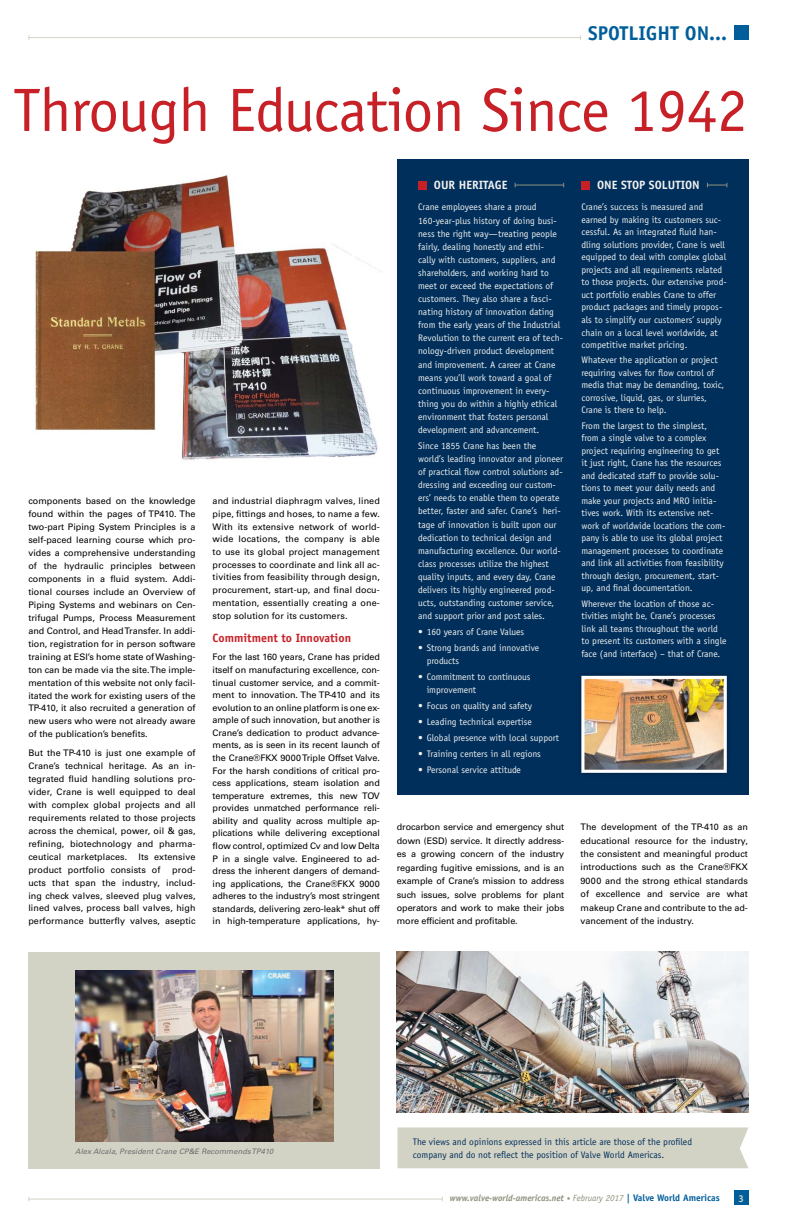
<style>
.page{position:relative;width:791px;height:1225px;background:#fff}
.page>*{position:absolute;margin:0;border:0;box-sizing:border-box;transform-origin:0 0}
.t1{font:61.3px "Officina Sans Std";letter-spacing:-.01em;color:#c72127}
.t2{font:700 20px "Officina Sans Std";color:#005e9a}
.t3{font:700 12px "Officina Sans Std";color:#f1f1ee}
.t4{font:700 12px "Officina Sans Std";color:#c72127}
.t5{font:700 10px "Officina Sans Std";color:#d3d3c5}
.t6{font:9.5px/13.1px "Officina Sans Std";color:#f1f1ee}
.t7{font:9.5px/12.5px "Officina Sans Std";color:#002f5c}
.t8{font:9px/13px "Univers LT Std";color:#000;text-align:justify}
.t9{font:italic 700 9px "Officina Sans Std";color:#90907d}
.t10{font:italic 7.5px "Univers LT Std";letter-spacing:.01em;color:#6d6e71}
.s1{font-weight:400;font-size:7px}
.s2{font-weight:400}
.s3{font-style:normal;font-size:9.5px;color:#005e9a}
</style>
<div class="page">
<div style="left:734px;top:1190px;width:14px;height:15px;background:#005e9a"></div>
<div style="left:734px;top:26px;width:14px;height:14px;background:#005e9a"></div>
<hr style="left:29px;top:37px;width:551px;height:1px;background:#d3d3c5">
<hr style="left:29px;top:1198px;width:413px;height:1px;background:#d3d3c5">
<img style="left:35px;top:174px;width:348px;height:286px">
<div style="left:397px;top:1127px;width:351px;height:41px;background:#d3d3c5"></div>
<div style="left:28px;top:951px;width:352px;height:217px;background:#d3d3c5"></div>
<img style="left:75px;top:971px;width:258px;height:170px">
<div style="left:397px;top:159px;width:351px;height:636px;background:#002f5c"></div>
<div style="left:418px;top:181px;width:9px;height:8px;background:#c72127"></div>
<div style="left:581px;top:181px;width:9px;height:8px;background:#c72127"></div>
<hr style="left:515px;top:184px;width:49px;height:1px;background:#90907d">
<svg style="left:707px;top:183px;width:20px;height:4px"></svg>
<div style="left:575px;top:670px;width:158px;height:109px;background:#002c57"></div>
<img style="left:581px;top:675px;width:146px;height:98px">
<img style="left:397px;top:951px;width:351px;height:162px">
<h2 class="t2" style="left:588px;top:21px;width:140px">spotlight on...</h2>
<h1 class="t1" style="left:13px;top:74px;width:736px">Through Education Since 1942</h1>
<p class="t8" style="left:28px;top:494px;width:169px">components based on the knowledge found within the pages of TP410. The two-part Piping System Principles is a self-paced learning course which pro&shy;vides a comprehensive understanding of the hydraulic principles between components in a fluid system. Addi&shy;tional courses include an Overview of Piping Systems and webinars on Cen&shy;trifugal Pumps, Process Measurement and Control, and Head Transfer. In addi&shy;tion, registration for in person software training at ESI’s home state of Washing&shy;ton can be made via the site. The imple&shy;mentation of this website not only facil&shy;itated the work for existing users of the TP-410, it also recruited a generation of new users who were not already aware of the publication’s benefits.</p>
<p class="t8" style="left:28px;top:746px;width:169px">But the TP-410 is just one example of Crane’s technical heritage. As an in&shy;tegrated fluid handling solutions pro&shy;vider, Crane is well equipped to deal with complex global projects and all requirements related to those projects across the chemical, power, oil &amp; gas, refining, biotechnology and pharma&shy;ceutical marketplaces. Its extensive product portfolio consists of</p>
<p class="t8" style="left:28px;top:863px;width:169px;text-indent:144px">prod&shy;ucts that span the industry, includ&shy;ing check valves, sleeved plug valves, lined valves, process ball valves, high performance butterfly valves, aseptic</p>
<p class="t8" style="left:213px;top:495px;width:169px;line-height:12.7px">and industrial diaphragm valves, lined pipe, fittings and hoses, to name a few.<br>With its extensive network of world&shy;wide locations, the company is able to use its global project management processes to coordinate and link all ac&shy;tivities from feasibility through design, procurement, start-up, and final docu&shy;mentation, essentially creating a one&shy;stop solution for its customers.</p>
<h3 class="t4" style="left:213px;top:630px;width:140px">Commitment to Innovation</h3>
<p class="t8" style="left:213px;top:651px;width:169px;line-height:12.6px">For the last 160 years, Crane has prided itself on manufacturing excellence, con&shy;tinual customer service, and a commit&shy;ment to innovation. The TP-410 and its evolution to an online platform is one ex&shy;ample of such innovation, but another is Crane’s dedication to product advance&shy;ments, as is seen in its recent launch of the Crane®FKX 9000 Triple Offset Valve.<br>For the harsh conditions of critical pro&shy;cess applications, steam isolation and temperature extremes, this new TOV provides unmatched performance reli&shy;ability and quality across multiple ap&shy;plications while delivering exceptional flow control, optimized Cv and low Delta P in a single valve. Engineered to ad&shy;dress the inherent dangers of demand&shy;ing applications, the Crane®FKX 9000 adheres to the industry’s most stringent standards, delivering zero-leak* shut off in high-temperature applications, hy-</p>
<h3 class="t3" style="left:434px;top:178px;width:75px">Our H eritage</h3>
<h3 class="t3" style="left:597px;top:178px;width:104px">One Stop Solution</h3>
<p class="t6" style="left:418px;top:201px;width:146px">Crane employees share a proud 160-year-plus history of doing busi&shy;ness the right way—treating people fairly, dealing honestly and ethi&shy;cally with customers, suppliers, and shareholders, and working hard to meet or exceed the expectations of customers. They also share a fasci&shy;nating history of innovation dating from the early years of the Industrial Revolution to the current era of tech&shy;nology-driven product development and improvement. A career at Crane means you’ll work toward a goal of continuous improvement in every&shy;thing you do within a highly ethical environment that fosters personal development and advancement.</p>
<p class="t6" style="left:418px;top:439px;width:147px">Since 1855 Crane has been the world’s leading innovator and pioneer of practical flow control solutions ad&shy;dressing and exceeding our custom&shy;ers’ needs to enable them to operate better, faster and safer. Crane’s heri&shy;tage of innovation is built upon our dedication to technical design and manufacturing excellence. Our world&shy;class processes utilize the highest quality inputs, and every day, Crane delivers its highly engineered prod&shy;ucts, outstanding customer service, and support prior and post sales.</p>
<p class="t6" style="left:418px;top:625px;width:108px">• 160 years of Crane Values</p>
<p class="t6" style="left:427px;top:641px;width:114px;text-indent:-9px">• Strong brands and innovative products</p>
<p class="t6" style="left:427px;top:670px;width:105px;text-indent:-9px">• Commitment to continuous improvement</p>
<p class="t6" style="left:418px;top:699px;width:115px">• Focus on quality and safety</p>
<p class="t6" style="left:418px;top:715px;width:115px">• Leading technical expertise</p>
<p class="t6" style="left:418px;top:731px;width:142px">• Global presence with local support</p>
<p class="t6" style="left:418px;top:747px;width:124px">• Training centers in all regions</p>
<p class="t6" style="left:418px;top:763px;width:104px">• Personal service attitude</p>
<p class="t6" style="left:581px;top:201px;width:147px;line-height:12.5px">Crane’s success is measured and earned by making its customers suc&shy;cessful. As an integrated fluid han&shy;dling solutions provider, Crane is well equipped to deal with complex global projects and all requirements related to those projects. Our extensive prod&shy;uct portfolio enables Crane to offer product packages and timely propos&shy;als to simplify our customers’ supply chain on a local level worldwide, at competitive market pricing.</p>
<p class="t6" style="left:581px;top:354px;width:145px;line-height:12.5px">Whatever the application or project requiring valves for flow control of media that may be demanding, toxic, corrosive, liquid, gas, or slurries, Crane is there to help.</p>
<p class="t6" style="left:581px;top:419px;width:145px;line-height:12.5px">From the largest to the simplest, from a single valve to a complex project requiring engineering to get it just right, Crane has the resources and dedicated staff to provide solu&shy;tions to meet your daily needs and make your projects and MRO initia&shy;tives work. With its extensive net&shy;work of worldwide locations the com&shy;pany is able to use its global project management processes to coordinate and link all activities from feasibility through design, procurement, start&shy;up, and final documentation.</p>
<p class="t6" style="left:581px;top:597px;width:147px;line-height:12.5px">Wherever the location of those ac&shy;tivities might be, Crane’s processes link all teams throughout the world to present its customers with a single face (and interface) – that of Crane.</p>
<p class="t8" style="left:397px;top:820px;width:169px;line-height:13.4px">drocarbon service and emergency shut down (ESD) service. It directly address&shy;es a growing concern of the industry regarding fugitive emissions, and is an example of Crane’s mission to address such issues, solve problems for plant operators and work to make their jobs more efficient and profitable.</p>
<p class="t8" style="left:581px;top:820px;width:169px;line-height:13.4px">The development of the TP-410 as an educational resource for the industry, the consistent and meaningful product introductions such as the Crane®FKX 9000 and the strong ethical standards of excellence and service are what makeup Crane and contribute to the ad&shy;vancement of the industry.</p>
<p class="t10" style="left:75px;top:1146px;width:199px">Alex Alcala, President Crane CP&amp;E Recommends TP410</p>
<p class="t7" style="left:413px;top:1135px;width:281px">The views and opinions expressed in this article are those of the profiled company and do not reflect the position of Valve World Americas.</p>
<p class="t9" style="left:450px;top:1192px;width:271px">www.valve-world-americas.net <span class="s1">•</span> <span class="s2">February 2017</span> <span class="s3">| Valve World Americas</span></p>
<p class="t5" style="left:738px;top:1191px;width:7px">3</p>
</div>
